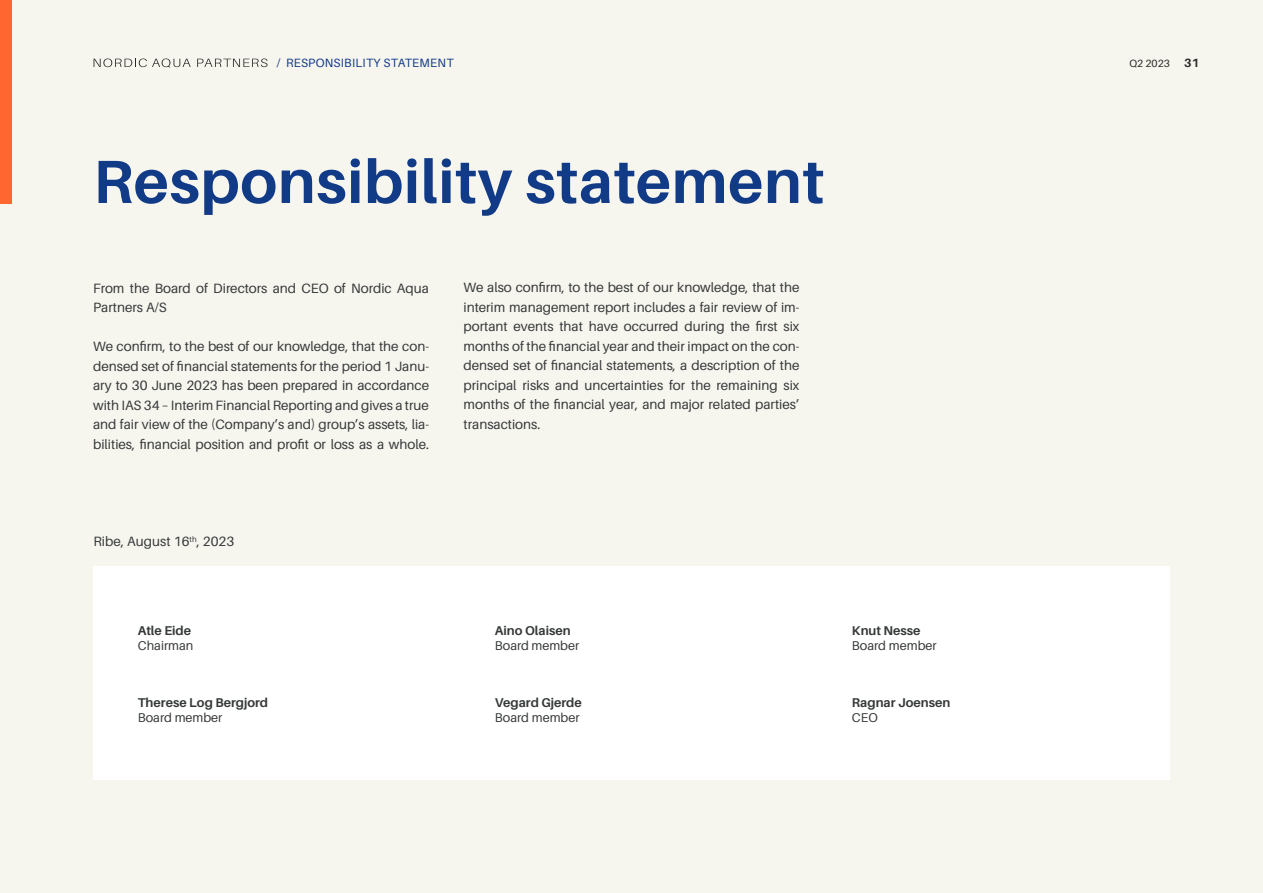
<style>
.page{position:relative;width:1263px;height:893px;background:#f6f5ee}
.page>*{position:absolute;margin:0;border:0;box-sizing:border-box;transform-origin:0 0}
.t1{font:700 61.05px "Aileron";letter-spacing:.01em;color:#123b87}
.t2{font:13.5px/19.5px "Aileron";color:#36393a;text-align:justify}
.t3{font:700 12.75px "Aileron";color:#36393a}
.t4{font:12.75px "Aileron";color:#36393a}
.t5{font:12px "Aileron";letter-spacing:.02em;color:#123b87}
.t6{font:10.5px "Aileron";color:#282827}
.s1{font-weight:700;font-size:12px}
</style>
<div class="page">
<div style="left:0;top:0;width:11px;height:203px;background:#ff6630"></div>
<div style="left:94px;top:567px;width:1076px;height:213px;background:#fff"></div>
<svg style="left:94px;top:59px;width:97px;height:9px"></svg>
<svg style="left:197px;top:59px;width:70px;height:8px"></svg>
<p class="t5" style="left:277px;top:56px;width:178px">/ RESPONSIBILITY STATEMENT</p>
<p class="t6" style="left:1129px;top:57px;width:71px">Q2 2023 <span class="s1">31</span></p>
<h1 class="t1" style="left:93px;top:148px;width:733px">Responsibility statement</h1>
<p class="t2" style="left:93px;top:278px;width:337px">From the Board of Directors and CEO of Nordic Aqua<br>Partners A/S</p>
<p class="t2" style="left:93px;top:337px;width:337px">We confirm, to the best of our knowledge, that the con&shy;densed set of financial statements for the period 1 Janu&shy;ary to 30 June 2023 has been prepared in accordance with IAS 34 – Interim Financial Reporting and gives a true and fair view of the (Company’s and) group’s assets, lia&shy;bilities, financial position and profit or loss as a whole.</p>
<p class="t2" style="left:463px;top:278px;width:337px">We also confirm, to the best of our knowledge, that the interim management report includes a fair review of im&shy;portant events that have occurred during the first six months of the financial year and their impact on the con&shy;densed set of financial statements, a description of the principal risks and uncertainties for the remaining six months of the financial year, and major related parties’ transactions.</p>
<p class="t2" style="left:94px;top:532px;width:142px">Ribe, August 16<sup>th</sup>, 2023</p>
<p class="t3" style="left:138px;top:623px;width:55px">Atle Eide</p>
<p class="t4" style="left:138px;top:639px;width:57px">Chairman</p>
<p class="t3" style="left:495px;top:623px;width:77px">Aino Olaisen</p>
<p class="t4" style="left:495px;top:639px;width:86px">Board member</p>
<p class="t3" style="left:852px;top:623px;width:70px">Knut Nesse</p>
<p class="t4" style="left:852px;top:639px;width:86px">Board member</p>
<p class="t3" style="left:138px;top:695px;width:132px">Therese Log Bergjord</p>
<p class="t4" style="left:138px;top:711px;width:86px">Board member</p>
<p class="t3" style="left:495px;top:695px;width:88px">Vegard Gjerde</p>
<p class="t4" style="left:495px;top:711px;width:86px">Board member</p>
<p class="t3" style="left:852px;top:695px;width:100px">Ragnar Joensen</p>
<p class="t4" style="left:852px;top:711px;width:27px">CEO</p>
</div>
